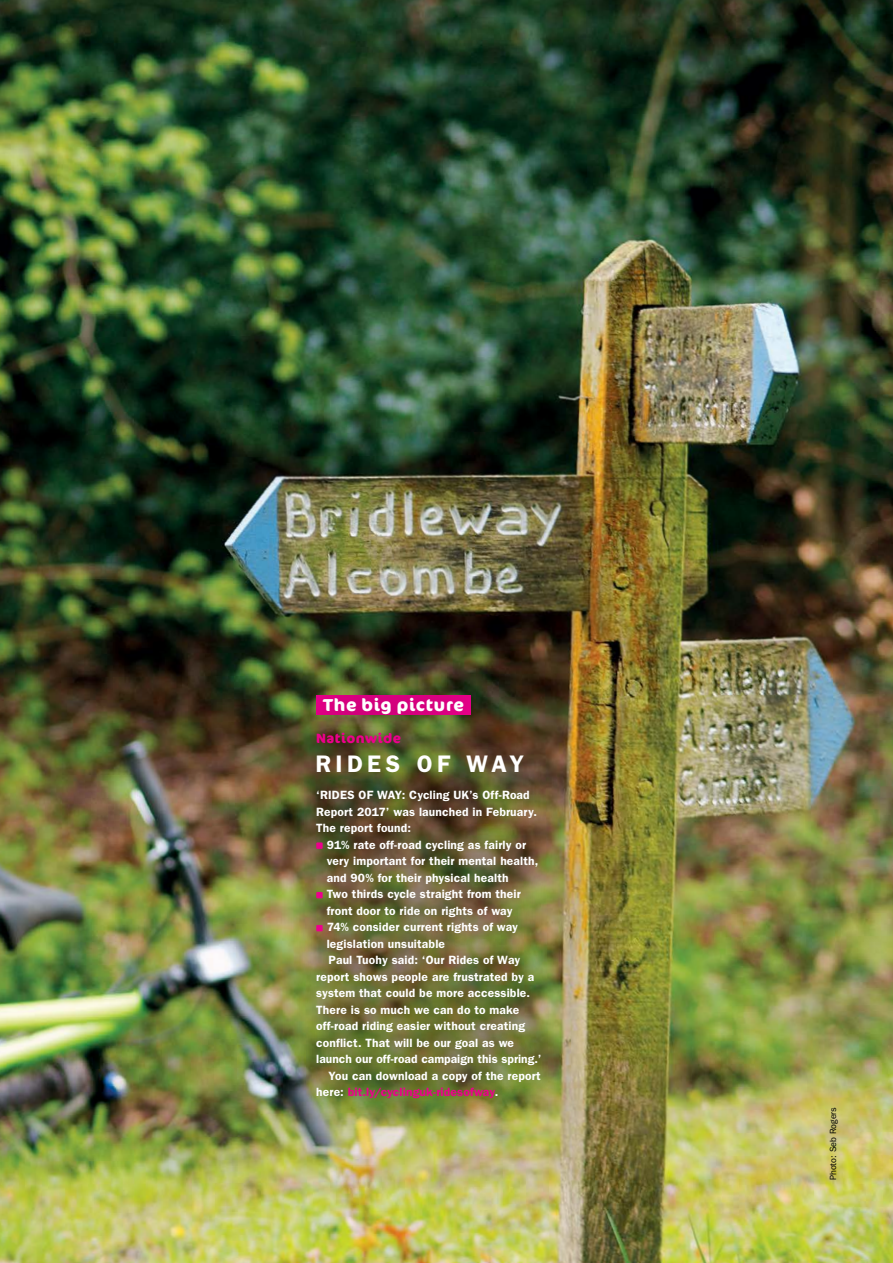
<style>
.page{position:relative;width:893px;height:1263px;background:#fff}
.page>*{position:absolute;margin:0;border:0;box-sizing:border-box;transform-origin:0 0}
.t1{font:600 24px "Franklin Gothic";letter-spacing:.18em;color:#fff}
.t2{font:700 17.25px "Cocon Pro";letter-spacing:.035em;color:#fff}
.t3{font:700 13.5px "Cocon Pro";letter-spacing:.035em;color:#ec008c}
.CTC_GREAT_RIDES_BOXO{font:600 12px/16.5px "Franklin Gothic";letter-spacing:.01em;color:#fff}
.CTC_IMAGE_CAPTIONS{font:9px "Franklin Gothic";color:#000}
.s1{color:#ec008c}
</style>
<div class="page">
<img style="left:0;top:0;width:893px;height:1263px">
<div style="left:281px;top:662px;width:293px;height:472px;background:#000;opacity:.75"></div>
<div style="left:285px;top:758px;width:285px;height:372px;background:#000;opacity:.75"></div>
<div style="left:316px;top:842px;width:7px;height:7px;background:#ec008c"></div>
<div style="left:316px;top:892px;width:7px;height:6px;background:#ec008c"></div>
<div style="left:316px;top:925px;width:7px;height:6px;background:#ec008c"></div>
<p class="t2" style="left:323px;top:693px;width:143px">The big picture</p>
<p class="t3" style="left:316px;top:729px;width:87px">Nationwide</p>
<p class="t1" style="left:315px;top:749px;width:210px">RIDES OF WAY</p>
<p class="CTC_GREAT_RIDES_BOXO" style="left:316px;top:787px;width:222px">‘RIDES OF WAY: Cycling UK’s Off-Road<br>Report 2017’ was launched in February.<br>The report found:</p>
<p class="CTC_GREAT_RIDES_BOXO" style="left:327px;top:836px;width:213px">91% rate off-road cycling as fairly or very important for their mental health, and 90% for their physical health</p>
<p class="CTC_GREAT_RIDES_BOXO" style="left:327px;top:886px;width:196px">Two thirds cycle straight from their front door to ride on rights of way</p>
<p class="CTC_GREAT_RIDES_BOXO" style="left:327px;top:919px;width:193px">74% consider current rights of way legislation unsuitable</p>
<p class="CTC_GREAT_RIDES_BOXO" style="left:316px;top:952px;width:226px;text-indent:12px">Paul Tuohy said: ‘Our Rides of Way report shows people are frustrated by a system that could be more accessible.<br>There is so much we can do to make off-road riding easier without creating conflict. That will be our goal as we launch our off-road campaign this spring.’</p>
<p class="CTC_GREAT_RIDES_BOXO" style="left:316px;top:1067px;width:226px;text-indent:12px">You can download a copy of the report here: <span class="s1">bit.ly/cyclinguk-ridesofway</span>.</p>
<p class="CTC_IMAGE_CAPTIONS" style="left:828px;top:1180px;width:75px;rotate:-90deg">Photo: Seb Rogers</p>
</div>
